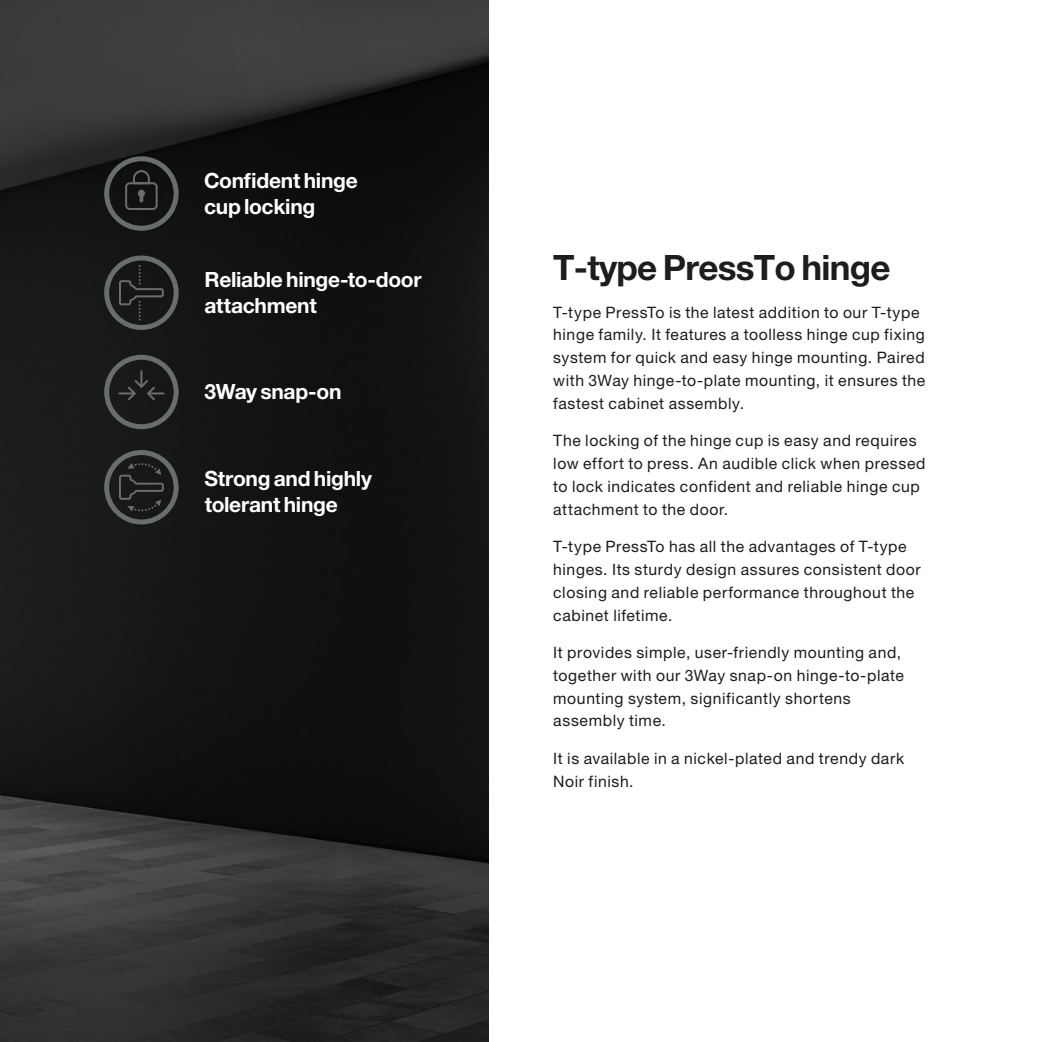
<style>
.page{position:relative;width:1042px;height:1042px;background:#fff}
.page>*{position:absolute;margin:0;border:0;box-sizing:border-box;transform-origin:0 0}
.t1{font:700 35px "Helvetica Neue LT Pro";letter-spacing:-.02em;color:#1d1d1b}
.t2{font:700 21px/26.2px "Helvetica Neue LT Pro";letter-spacing:-.015em;color:#fff}
.t3{font:15.75px/22.8px "Helvetica Neue LT Pro";letter-spacing:.04em;color:#1d1d1b}
</style>
<div class="page">
<img style="left:0;top:0;width:489px;height:1042px">
<div style="left:104px;top:355px;width:75px;height:74px;border:5px solid #6a6d6e;border-radius:50%"></div>
<svg style="left:119px;top:371px;width:45px;height:31px"></svg>
<svg style="left:104px;top:156px;width:75px;height:75px;background:#262829"></svg>
<svg style="left:104px;top:255px;width:75px;height:75px;background:#292a2c"></svg>
<svg style="left:104px;top:450px;width:75px;height:74px;background:#2c2d2f"></svg>
<h2 class="t2" style="left:204px;top:167px;width:155px">Confident hinge cup locking</h2>
<h2 class="t2" style="left:204px;top:266px;width:218px">Reliable hinge-to-door attachment</h2>
<h2 class="t2" style="left:204px;top:378px;width:139px">3Way snap-on</h2>
<h2 class="t2" style="left:204px;top:464px;width:169px">Strong and highly tolerant hinge</h2>
<h1 class="t1" style="left:553px;top:246px;width:339px">T-type PressTo hinge</h1>
<p class="t3" style="left:553px;top:300px;width:374px">T-type PressTo is the latest addition to our T-type hinge family. It features a toolless hinge cup fixing system for quick and easy hinge mounting. Paired with 3Way hinge-to-plate mounting, it ensures the fastest cabinet assembly.</p>
<p class="t3" style="left:553px;top:429px;width:374px">The locking of the hinge cup is easy and requires low effort to press. An audible click when pressed to lock indicates confident and reliable hinge cup attachment to the door.</p>
<p class="t3" style="left:553px;top:535px;width:369px">T-type PressTo has all the advantages of T-type hinges. Its sturdy design assures consistent door closing and reliable performance throughout the cabinet lifetime.</p>
<p class="t3" style="left:553px;top:641px;width:352px">It provides simple, user-friendly mounting and, together with our 3Way snap-on hinge-to-plate mounting system, significantly shortens assembly time.</p>
<p class="t3" style="left:553px;top:747px;width:352px">It is available in a nickel-plated and trendy dark<br>Noir finish.</p>
</div>
